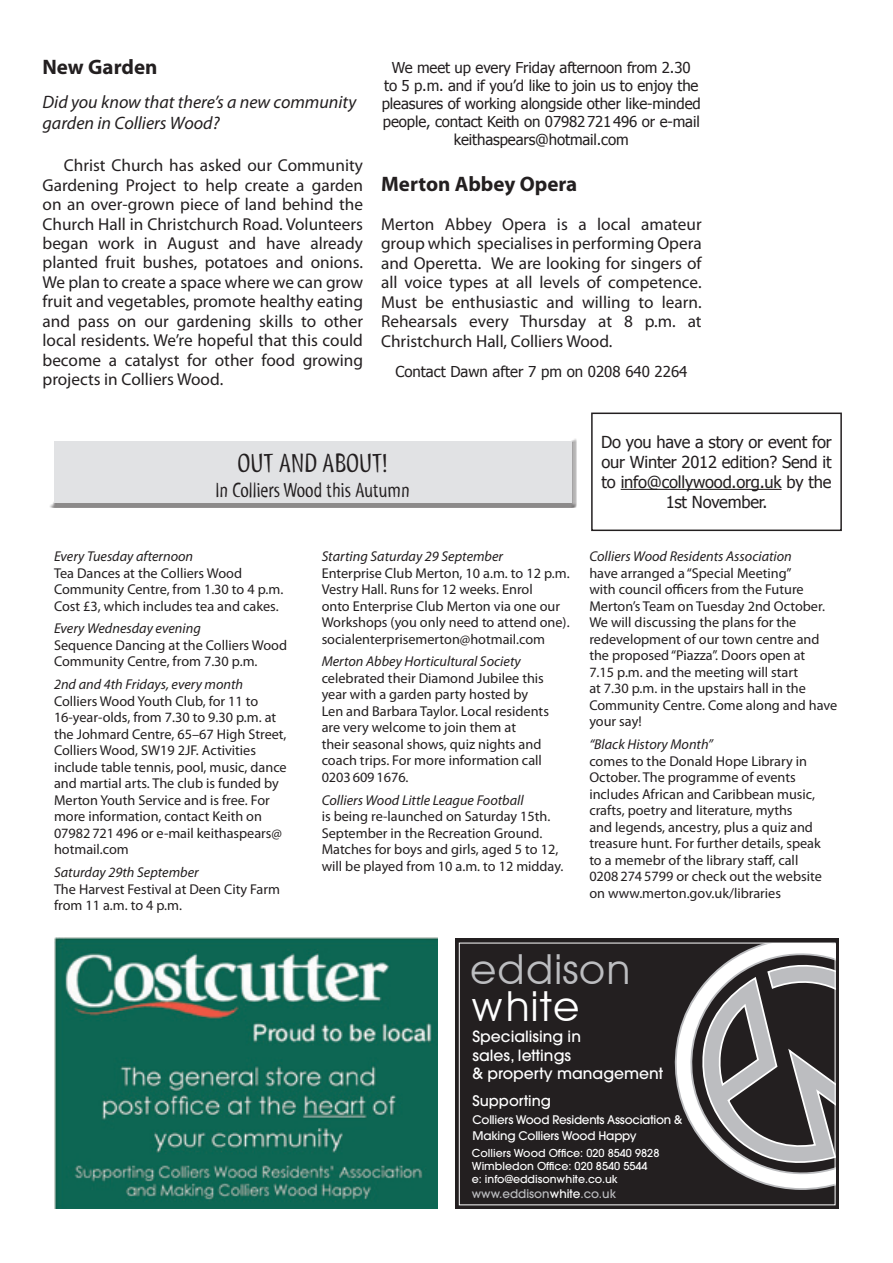
<style>
.page{position:relative;width:893px;height:1263px;background:#fff}
.page>*{position:absolute;margin:0;border:0;box-sizing:border-box;transform-origin:0 0}
.t1{font:41.4px "Avant Garde";color:#bcbdc0}
.t2{font:41.4px "Avant Garde";color:#fff}
.t3{font:27px "Myriad Std Tilt";color:#231f20}
.t4{font:700 21px "Myriad Pro";color:#231f20}
.t5{font:21px "Myriad Std Tilt";color:#231f20}
.t6{font:italic 18px/21.6px "Myriad Pro";color:#231f20}
.t7{font:17.25px/19.5px "Myriad Pro";color:#231f20;text-align:justify}
.t8{font:16.5px/19.8px "Tahoma";letter-spacing:-.01em;color:#231f20;text-align:center}
.t9{font:500 15.45px/18.5px "Avant Garde";color:#fff}
.t10{font:15px/18px "Tahoma";letter-spacing:-.01em;color:#231f20;text-align:center}
.t11{font:500 14.55px "Avant Garde";color:#fff}
.t12{font:14.25px/16.5px "Myriad Pro";color:#231f20}
.t13{font:italic 14.25px "Myriad Pro";color:#231f20}
.t14{font:500 11.85px/16.4px "Avant Garde";letter-spacing:-.02em;color:#fff}
.t15{font:500 11.85px "Avant Garde";color:#bcbdc0}
.t16{font:500 10.95px/13px "Avant Garde";color:#fff}
.s1{color:#fff}
</style>
<div class="page">
<div style="left:49px;top:438px;width:527px;height:70px;background:#231f20;opacity:.75"></div>
<div style="left:54px;top:441px;width:517px;height:61px;background:#e1e2e4"></div>
<div style="left:455px;top:939px;width:384px;height:270px;background:#231f20"></div>
<svg style="left:674px;top:944px;width:159px;height:246px"></svg>
<div style="left:459px;top:942px;width:376px;height:263px;border:1px solid #fff"></div>
<img style="left:54px;top:938px;width:384px;height:271px">
<hr style="left:621px;top:489px;width:161px;height:1px;background:#231f20">
<div style="left:591px;top:412px;width:251px;height:119px;border:2px solid #231f20"></div>
<h3 class="t4" style="left:43px;top:53px;width:116px">New Garden</h3>
<p class="t6" style="left:43px;top:91px;width:315px">Did you know that there’s a new community garden in Colliers Wood?</p>
<p class="t7" style="left:43px;top:155px;width:322px;text-indent:21px">Christ Church has asked our Community Gardening Project to help create a garden on an over-grown piece of land behind the Church Hall in Christchurch Road. Volunteers began work in August and have already planted fruit bushes, potatoes and onions.<br>We plan to create a space where we can grow fruit and vegetables, promote healthy eating and pass on our gardening skills to other local residents. We’re hopeful that this could become a catalyst for other food growing projects in Colliers Wood.</p>
<p class="t10" style="left:382px;top:58px;width:320px">We meet up every Friday afternoon from 2.30<br>to 5 p.m. and if you’d like to join us to enjoy the pleasures of working alongside other like-minded people, contact Keith on 07982721496 or e-mail keithaspears@hotmail.com</p>
<h3 class="t4" style="left:381px;top:170px;width:198px">Merton Abbey Opera</h3>
<p class="t7" style="left:381px;top:214px;width:322px">Merton Abbey Opera is a local amateur group which specialises in performing Opera and Operetta. We are looking for singers of all voice types at all levels of competence.<br>Must be enthusiastic and willing to learn.<br>Rehearsals every Thursday at 8 p.m. at Christchurch Hall, Colliers Wood.</p>
<p class="t10" style="left:395px;top:362px;width:294px">Contact Dawn after 7 pm on 0208 640 2264</p>
<h2 class="t3" style="left:238px;top:448px;width:152px">OUT AND ABOUT!</h2>
<h3 class="t5" style="left:215px;top:479px;width:196px">In Colliers Wood this Autumn</h3>
<p class="t13" style="left:54px;top:547px;width:141px">Every Tuesday afternoon</p>
<p class="t12" style="left:54px;top:564px;width:231px">Tea Dances at the Colliers Wood<br>Community Centre, from 1.30 to 4 p.m.<br>Cost £3, which includes tea and cakes.</p>
<p class="t13" style="left:54px;top:620px;width:148px">Every Wednesday evening</p>
<p class="t12" style="left:54px;top:637px;width:235px">Sequence Dancing at the Colliers Wood<br>Community Centre, from 7.30 p.m.</p>
<p class="t13" style="left:54px;top:676px;width:191px">2nd and 4th Fridays, every month</p>
<p class="t12" style="left:54px;top:693px;width:234px">Colliers Wood Youth Club, for 11 to 16-year-olds, from 7.30 to 9.30 p.m. at the Johmard Centre, 65–67 High Street, Colliers Wood, SW19 2JF. Activities include table tennis, pool, music, dance and martial arts. The club is funded by Merton Youth Service and is free. For more information, contact Keith on 07982721496 or e-mail keithaspears@ hotmail.com</p>
<p class="t13" style="left:54px;top:864px;width:146px">Saturday 29th September</p>
<p class="t12" style="left:54px;top:880px;width:228px">The Harvest Festival at Deen City Farm from 11 a.m. to 4 p.m.</p>
<p class="t13" style="left:322px;top:547px;width:183px">Starting Saturday 29 September</p>
<p class="t12" style="left:322px;top:564px;width:249px">Enterprise Club Merton, 10 a.m. to 12 p.m.<br>Vestry Hall. Runs for 12 weeks. Enrol<br>onto Enterprise Club Merton via one our Workshops (you only need to attend one). socialenterprisemerton@hotmail.com</p>
<p class="t13" style="left:322px;top:653px;width:201px">Merton Abbey Horticultural Society</p>
<p class="t12" style="left:322px;top:670px;width:229px">celebrated their Diamond Jubilee this year with a garden party hosted by Len and Barbara Taylor. Local residents are very welcome to join them at<br>their seasonal shows, quiz nights and coach trips. For more information call 02036091676.</p>
<p class="t13" style="left:322px;top:791px;width:204px">Colliers Wood Little League Football</p>
<p class="t12" style="left:322px;top:808px;width:243px">is being re-launched on Saturday 15th.<br>September in the Recreation Ground.<br>Matches for boys and girls, aged 5 to 12, will be played from 10 a.m. to 12 midday.</p>
<p class="t8" style="left:601px;top:432px;width:232px">Do you have a story or event for our Winter 2012 edition? Send it to info@collywood.org.uk by the<br>1st November.</p>
<p class="t13" style="left:589px;top:547px;width:204px">Colliers Wood Residents Association</p>
<p class="t12" style="left:589px;top:564px;width:249px">have arranged a “Special Meeting”<br>with council officers from the Future Merton’s Team on Tuesday 2nd October.<br>We will discussing the plans for the redevelopment of our town centre and the proposed“Piazza”. Doors open at<br>7.15 p.m. and the meeting will start<br>at 7.30 p.m. in the upstairs hall in the Community Centre. Come along and have your say!</p>
<p class="t13" style="left:589px;top:735px;width:125px">“Black History Month”</p>
<p class="t12" style="left:589px;top:752px;width:234px">comes to the Donald Hope Library in October. The programme of events includes African and Caribbean music, crafts, poetry and literature, myths<br>and legends, ancestry, plus a quiz and treasure hunt. For further details, speak to a memebr of the library staff, call 02082745799 or check out the website on www.merton.gov.uk/libraries</p>
<h1 class="t1" style="left:470px;top:944px;width:163px">eddison</h1>
<h1 class="t2" style="left:470px;top:981px;width:112px">white</h1>
<p class="t9" style="left:472px;top:1027px;width:192px">Specialising in<br>sales, lettings<br>&amp; property management</p>
<p class="t11" style="left:472px;top:1091px;width:80px">Supporting</p>
<p class="t14" style="left:472px;top:1111px;width:211px">Colliers Wood Residents Association &amp;<br>Making Colliers Wood Happy</p>
<p class="t16" style="left:472px;top:1147px;width:189px">Colliers Wood Office: 020 8540 9828<br>Wimbledon Office: 020 8540 5544 e: info@eddisonwhite.co.uk</p>
<p class="t15" style="left:472px;top:1186px;width:146px">www.eddison<span class="s1">white</span>.co.uk</p>
</div>
